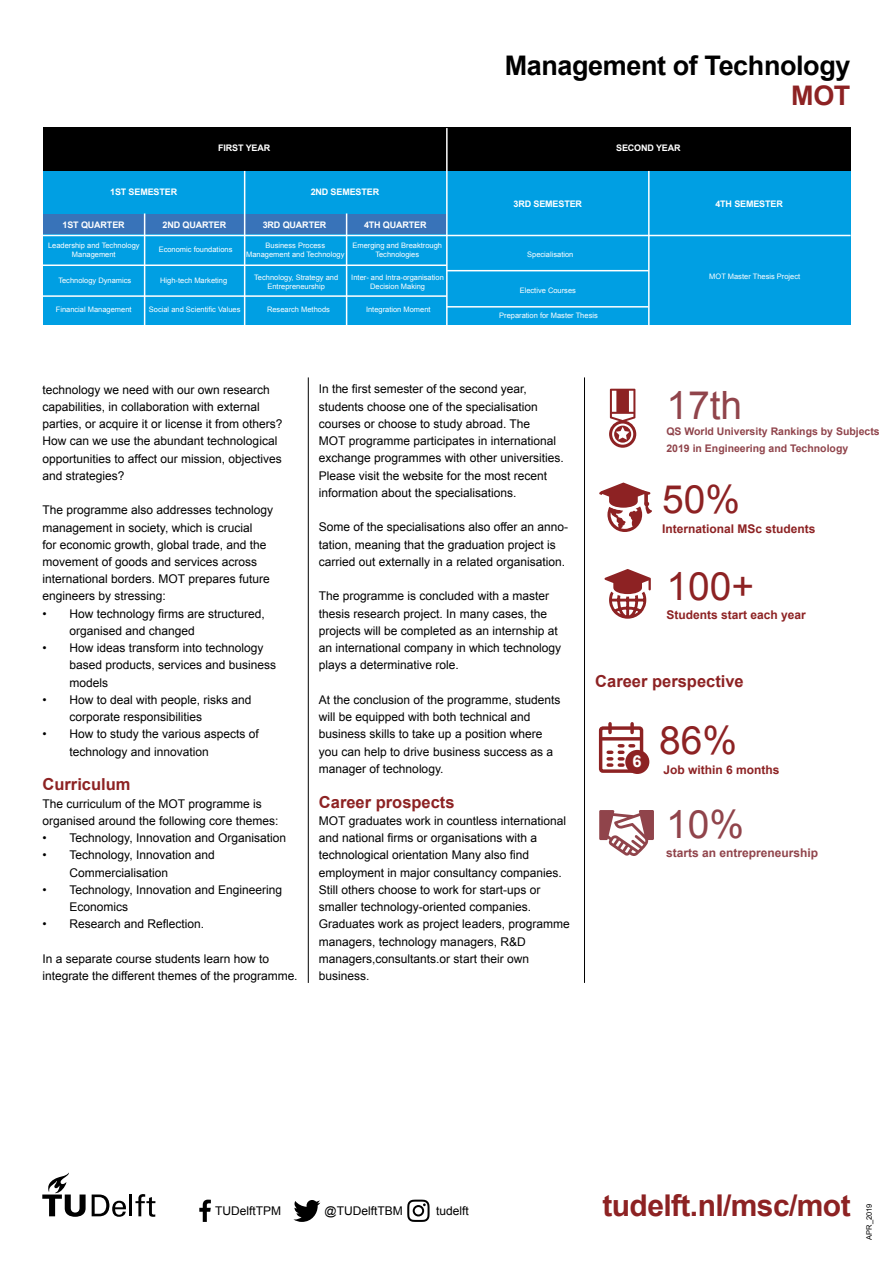
<style>
.page{position:relative;width:893px;height:1263px;background:#fff}
.page>*{position:absolute;margin:0;border:0;box-sizing:border-box;transform-origin:0 0}
.t1{font:39px "Arial";color:#8d2223}
.t2{font:39px "Arial";color:#90444b}
.t3{font:700 30px "Arial";letter-spacing:-.02em;color:#8d2223}
.t4{font:700 27px "Arial";letter-spacing:-.015em;color:#000}
.t5{font:700 27px "Arial";color:#8d2223}
.t6{font:700 16.5px "Arial";color:#8d2223}
.t7{font:700 16.35px "Arial";color:#fff}
.t8{font:12px/17.2px "Arial";color:#000}
.t9{font:700 12px "Arial";color:#8d2223}
.t10{font:700 12px "Arial";color:#90444b}
.t11{font:700 10.5px/16.5px "Arial";color:#90444b}
.t12{font:700 9px "Arial";letter-spacing:-.015em;color:#fff}
.t13{font:7.5px/9px "Arial";color:#fff;text-align:center}
.t14{font:7.5px "Arial";color:#000}
</style>
<div class="page">
<svg style="left:609px;top:389px;width:27px;height:59px"></svg>
<hr style="left:129px;top:1194px;width:3px;height:22px;background:#000">
<svg style="left:42px;top:1173px;width:44px;height:44px"></svg>
<svg style="left:135px;top:1194px;width:20px;height:23px"></svg>
<svg style="left:92px;top:1194px;width:34px;height:23px"></svg>
<hr style="left:308px;top:377px;width:1px;height:606px;background:#000">
<hr style="left:584px;top:377px;width:1px;height:606px;background:#000">
<svg style="left:199px;top:1199px;width:12px;height:23px"></svg>
<svg style="left:407px;top:1199px;width:23px;height:23px"></svg>
<svg style="left:293px;top:1200px;width:27px;height:22px"></svg>
<div style="left:599px;top:726px;width:44px;height:47px;border:3px solid #8d2223;border-radius:2px"></div>
<svg style="left:608px;top:724px;width:4px;height:8px"></svg>
<svg style="left:630px;top:724px;width:4px;height:8px"></svg>
<hr style="left:602px;top:737px;width:38px;height:3px;background:#8d2223">
<svg style="left:608px;top:750px;width:4px;height:17px"></svg>
<svg style="left:619px;top:744px;width:4px;height:23px"></svg>
<svg style="left:630px;top:744px;width:4px;height:3px"></svg>
<div style="left:625px;top:750px;width:24px;height:24px;background:#8d2223;border-radius:50%"></div>
<div style="left:602px;top:482px;width:43px;height:28px;border:3px solid #fff;border-radius:50%"></div>
<svg style="left:599px;top:483px;width:53px;height:49px"></svg>
<div style="left:43px;top:213px;width:101px;height:22px;background:#3873b9"></div>
<div style="left:245px;top:213px;width:101px;height:22px;background:#3873b9"></div>
<div style="left:144px;top:213px;width:101px;height:22px;background:#3873b9"></div>
<div style="left:346px;top:213px;width:101px;height:22px;background:#3873b9"></div>
<div style="left:43px;top:171px;width:404px;height:42px;background:#009fe3"></div>
<div style="left:447px;top:171px;width:404px;height:63px;background:#009fe3"></div>
<div style="left:43px;top:128px;width:404px;height:43px;background:#000"></div>
<div style="left:447px;top:128px;width:404px;height:43px;background:#000"></div>
<div style="left:43px;top:235px;width:808px;height:21px;background:linear-gradient(to right,#02a0e3,#009fe3)"></div>
<hr style="left:43px;top:235px;width:808px;height:1px;background:#fff">
<div style="left:43px;top:238px;width:808px;height:68px;background:#009fe3"></div>
<div style="left:43px;top:298px;width:808px;height:26px;background:#009fe3"></div>
<hr style="left:43px;top:295px;width:404px;height:2px;background:#fff">
<hr style="left:144px;top:213px;width:1px;height:115px;background:#fff">
<hr style="left:244px;top:171px;width:1px;height:157px;background:#fff">
<hr style="left:346px;top:213px;width:1px;height:115px;background:#fff">
<hr style="left:446px;top:128px;width:2px;height:213px;background:#fff">
<hr style="left:648px;top:171px;width:2px;height:157px;background:#fff">
<hr style="left:447px;top:270px;width:202px;height:1px;background:#fff">
<hr style="left:43px;top:264px;width:404px;height:2px;background:#fff">
<hr style="left:447px;top:306px;width:202px;height:2px;background:#fff">
<div style="left:606px;top:568px;width:43px;height:29px;border:3px solid #fff;border-radius:50%"></div>
<svg style="left:604px;top:569px;width:47px;height:50px"></svg>
<svg style="left:599px;top:810px;width:55px;height:46px"></svg>
<h3 class="t4" style="left:505px;top:47px;width:347px">Management of Technology</h3>
<h3 class="t5" style="left:791px;top:77px;width:61px">MOT</h3>
<p class="t12" style="left:110px;top:186px;width:69px">1ST SEMESTER</p>
<p class="t12" style="left:218px;top:141px;width:54px">FIRST YEAR</p>
<p class="t12" style="left:616px;top:141px;width:66px">SECOND YEAR</p>
<p class="t12" style="left:311px;top:186px;width:70px">2ND SEMESTER</p>
<p class="t12" style="left:514px;top:198px;width:70px">3RD SEMESTER</p>
<p class="t12" style="left:63px;top:219px;width:64px">1ST QUARTER</p>
<p class="t12" style="left:163px;top:219px;width:65px">2ND QUARTER</p>
<p class="t12" style="left:263px;top:219px;width:65px">3RD QUARTER</p>
<p class="t12" style="left:364px;top:219px;width:64px">4TH QUARTER</p>
<p class="t13" style="left:48px;top:241px;width:93px">Leadership and Technology<br>Management</p>
<p class="t13" style="left:58px;top:276px;width:74px">Technology Dynamics</p>
<p class="t13" style="left:56px;top:305px;width:77px">Financial Management</p>
<p class="t13" style="left:352px;top:241px;width:91px">Emerging and Breaktrough<br>Technologies</p>
<p class="t13" style="left:351px;top:273px;width:94px">Inter- and Intra-organisation<br>Decision Making</p>
<p class="t13" style="left:246px;top:241px;width:100px">Business Process<br>Management and Technology</p>
<p class="t13" style="left:254px;top:273px;width:86px">Technology, Strategy and<br>Entrepreneurship</p>
<p class="t13" style="left:159px;top:245px;width:75px">Economic foundations</p>
<p class="t13" style="left:160px;top:276px;width:69px">High-tech Marketing</p>
<p class="t13" style="left:149px;top:304px;width:93px">Social and Scientific Values</p>
<p class="t13" style="left:267px;top:304px;width:64px">Research Methods</p>
<p class="t13" style="left:366px;top:305px;width:66px">Integration Moment</p>
<p class="t13" style="left:527px;top:250px;width:48px">Specialisation</p>
<p class="t13" style="left:520px;top:286px;width:58px">Elective Courses</p>
<p class="t13" style="left:499px;top:311px;width:100px">Preparation for Master Thesis</p>
<p class="t12" style="left:715px;top:198px;width:69px">4TH SEMESTER</p>
<p class="t13" style="left:709px;top:272px;width:92px">MOT Master Thesis Project</p>
<p class="t8" style="left:43px;top:381px;width:242px">technology we need with our own research capabilities, in collaboration with external parties, or acquire it or license it from others?<br>How can we use the abundant technological opportunities to affect our mission, objectives and strategies?</p>
<p class="t8" style="left:43px;top:501px;width:232px">The programme also addresses technology management in society, which is crucial<br>for economic growth, global trade, and the movement of goods and services across international borders. MOT prepares future engineers by stressing:</p>
<p class="t8" style="left:70px;top:605px;width:197px;text-indent:-27px">• How technology firms are structured, organised and changed</p>
<p class="t8" style="left:70px;top:639px;width:208px;text-indent:-27px">• How ideas transform into technology based products, services and business models</p>
<p class="t8" style="left:70px;top:691px;width:184px;text-indent:-27px">• How to deal with people, risks and corporate responsibilities</p>
<p class="t8" style="left:70px;top:726px;width:191px;text-indent:-27px">• How to study the various aspects of technology and innovation</p>
<h3 class="t6" style="left:43px;top:773px;width:90px">Curriculum</h3>
<p class="t8" style="left:43px;top:795px;width:238px">The curriculum of the MOT programme is organised around the following core themes:</p>
<p class="t8" style="left:43px;top:829px;width:245px">• Technology, Innovation and Organisation</p>
<p class="t8" style="left:70px;top:846px;width:147px;text-indent:-27px">• Technology, Innovation and<br>Commercialisation</p>
<p class="t8" style="left:70px;top:881px;width:214px;text-indent:-27px">• Technology, Innovation and Engineering<br>Economics</p>
<p class="t8" style="left:43px;top:915px;width:163px">• Research and Reflection.</p>
<p class="t8" style="left:43px;top:950px;width:257px">In a separate course students learn how to integrate the different themes of the programme.</p>
<p class="t8" style="left:319px;top:381px;width:246px">In the first semester of the second year, students choose one of the specialisation courses or choose to study abroad. The<br>MOT programme participates in international exchange programmes with other universities.<br>Please visit the website for the most recent information about the specialisations.</p>
<p class="t8" style="left:319px;top:519px;width:251px">Some of the specialisations also offer an anno&shy;tation, meaning that the graduation project is carried out externally in a related organisation.</p>
<p class="t8" style="left:319px;top:588px;width:244px">The programme is concluded with a master thesis research project. In many cases, the projects will be completed as an internship at an international company in which technology plays a determinative role.</p>
<p class="t8" style="left:319px;top:691px;width:243px">At the conclusion of the programme, students will be equipped with both technical and business skills to take up a position where you can help to drive business success as a manager of technology.</p>
<h3 class="t6" style="left:319px;top:791px;width:137px">Career prospects</h3>
<p class="t8" style="left:319px;top:812px;width:252px">MOT graduates work in countless international and national firms or organisations with a technological orientation Many also find employment in major consultancy companies.<br>Still others choose to work for start-ups or smaller technology-oriented companies.<br>Graduates work as project leaders, programme managers, technology managers, R&amp;D managers,consultants.or start their own business.</p>
<h1 class="t2" style="left:666px;top:380px;width:77px">17th</h1>
<p class="t11" style="left:666px;top:424px;width:215px">QS World University Rankings by Subjects<br>2019 in Engineering and Technology</p>
<h1 class="t1" style="left:662px;top:474px;width:80px">50%</h1>
<p class="t9" style="left:662px;top:520px;width:155px">International MSc students</p>
<h1 class="t1" style="left:666px;top:560px;width:89px">100+</h1>
<p class="t9" style="left:666px;top:607px;width:141px">Students start each year</p>
<h3 class="t6" style="left:595px;top:670px;width:150px">Career perspective</h3>
<h3 class="t7" style="left:633px;top:750px;width:11px">6</h3>
<h1 class="t1" style="left:659px;top:715px;width:80px">86%</h1>
<p class="t9" style="left:663px;top:762px;width:118px">Job within 6 months</p>
<h1 class="t2" style="left:666px;top:798px;width:80px">10%</h1>
<p class="t10" style="left:666px;top:845px;width:154px">starts an entrepreneurship</p>
<p class="t8" style="left:215px;top:1203px;width:67px">TUDelftTPM</p>
<p class="t8" style="left:325px;top:1203px;width:80px">@TUDelftTBM</p>
<p class="t8" style="left:436px;top:1203px;width:34px">tudelft</p>
<h2 class="t3" style="left:602px;top:1186px;width:250px">tudelft.nl/msc/mot</h2>
<p class="t14" style="left:864px;top:1240px;width:38px;rotate:-90deg">APR_2019</p>
</div>
